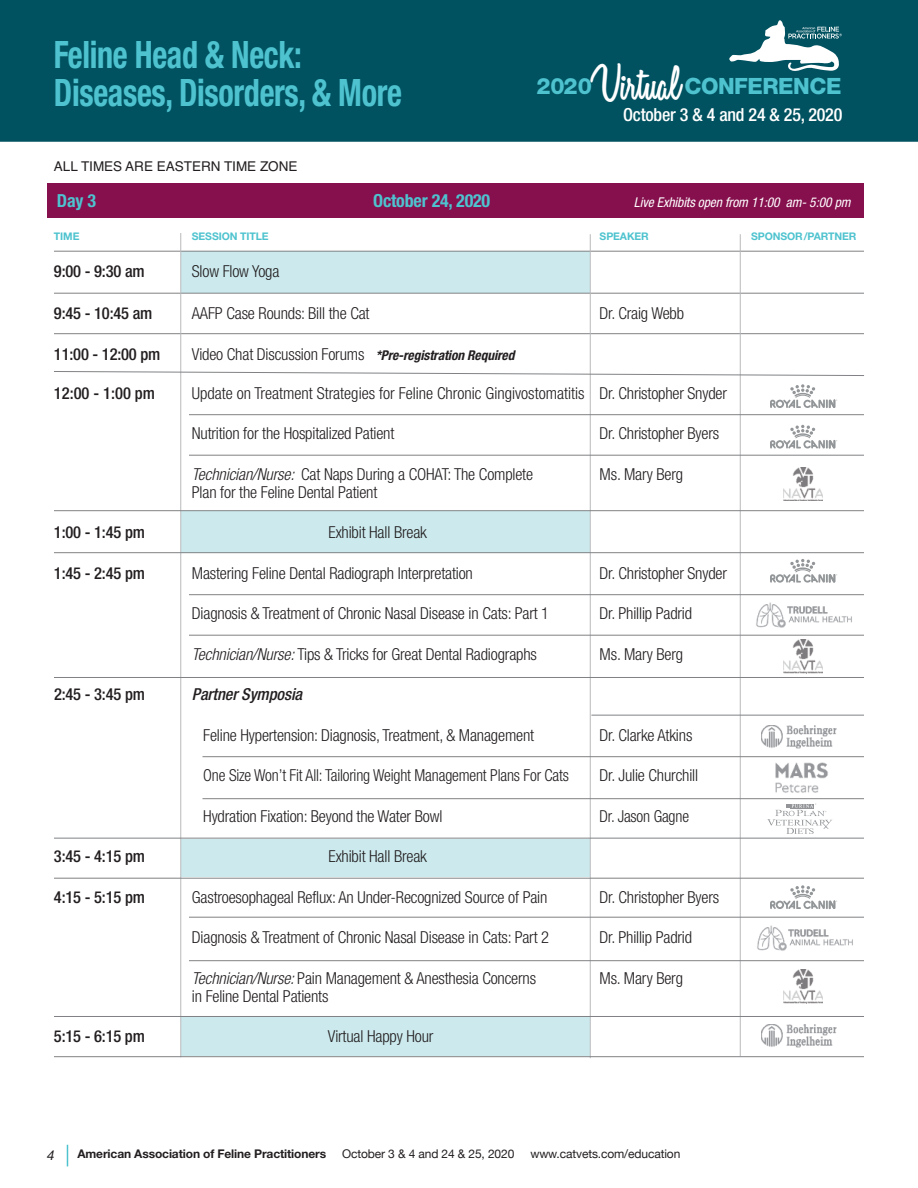
<style>
.page{position:relative;width:918px;height:1188px;background:#fff}
.page>*{position:absolute;margin:0;border:0;box-sizing:border-box;transform-origin:0 0}
.t1{font:700 condensed 37.8px/37.8px "Helvetica Neue";letter-spacing:-.01em;color:#4ec3cf;scale:.85 1}
.t2{font:800 22.5px "Helvetica Neue";letter-spacing:-.02em;color:#4ec3cf}
.t3{font:500 condensed 18px "Helvetica Neue";letter-spacing:-.01em;color:#fff}
.t4{font:700 condensed 18px "Helvetica Neue";letter-spacing:-.01em;color:#4ec3cf}
.t5{font:300 condensed 16.5px "Helvetica Neue";letter-spacing:-.01em;color:#231f20}
.t6{font:500 condensed 16.5px "Helvetica Neue";letter-spacing:-.01em;color:#231f20}
.t7{font:300 condensed 16.5px "Helvetica Neue";letter-spacing:-.01em;color:#231f20;scale:.96 1}
.t8{font:italic 500 condensed 16.5px "Helvetica Neue";letter-spacing:-.005em;color:#231f20}
.t9{font:italic condensed 13.5px "Helvetica Neue";letter-spacing:-.005em;color:#fff}
.t10{font:13.5px "Helvetica";color:#231f20}
.t11{font:italic 13.5px "Helvetica Neue";color:#231f20}
.t12{font:12px "Helvetica Neue";letter-spacing:-.01em;color:#231f20}
.t13{font:700 12px "Helvetica Neue";letter-spacing:-.01em;color:#231f20}
.t14{font:700 10.5px "Helvetica Neue";letter-spacing:-.01em;color:#4ec3cf}
.s1{font-family:"Variane Script";font-weight:400;font-size:45px;color:#fff}
.s2{font-weight:700;font-style:italic;font-size:13.5px}
.s3{font-style:italic}
</style>
<div class="page">
<svg style="left:67px;top:1145px;width:1px;height:21px"></svg>
<div style="left:0;top:0;width:918px;height:142px;background:#005260"></div>
<svg style="left:729px;top:20px;width:113px;height:51px"></svg>
<div style="left:181px;top:251px;width:409px;height:42px;background:#cceaee"></div>
<div style="left:182px;top:511px;width:408px;height:41px;background:#cceaee"></div>
<div style="left:182px;top:839px;width:408px;height:38px;background:#cceaee"></div>
<div style="left:181px;top:1017px;width:409px;height:39px;background:#cceaee"></div>
<hr style="left:54px;top:333px;width:810px;height:1px;background:#808285">
<hr style="left:54px;top:293px;width:810px;height:1px;background:#808285">
<hr style="left:54px;top:251px;width:810px;height:1px;background:#808285">
<hr style="left:180px;top:233px;width:1px;height:824px;background:#b8b9bc">
<hr style="left:590px;top:234px;width:1px;height:824px;background:#b8b9bc">
<hr style="left:740px;top:234px;width:1px;height:822px;background:#b8b9bc">
<div style="left:48px;top:183px;width:816px;height:35px;background:#860f4d"></div>
<svg style="left:770px;top:425px;width:67px;height:24px"></svg>
<svg style="left:770px;top:559px;width:67px;height:24px"></svg>
<svg style="left:770px;top:384px;width:67px;height:24px"></svg>
<svg style="left:770px;top:885px;width:67px;height:24px"></svg>
<img style="left:783px;top:467px;width:40px;height:34px">
<img style="left:783px;top:640px;width:40px;height:33px">
<img style="left:783px;top:970px;width:40px;height:33px">
<img style="left:762px;top:726px;width:75px;height:23px">
<img style="left:762px;top:1024px;width:75px;height:23px">
<svg style="left:767px;top:804px;width:65px;height:30px"></svg>
<img style="left:775px;top:762px;width:53px;height:31px">
<img style="left:756px;top:602px;width:96px;height:26px">
<img style="left:757px;top:925px;width:96px;height:26px">
<hr style="left:54px;top:552px;width:810px;height:1px;background:#808285">
<hr style="left:189px;top:635px;width:675px;height:1px;background:#808285">
<hr style="left:54px;top:838px;width:810px;height:1px;background:#808285">
<svg style="left:54px;top:371px;width:810px;height:5px"></svg>
<hr style="left:189px;top:414px;width:675px;height:1px;background:#808285">
<hr style="left:189px;top:455px;width:675px;height:1px;background:#808285">
<hr style="left:189px;top:594px;width:675px;height:1px;background:#808285">
<hr style="left:54px;top:510px;width:810px;height:1px;background:#808285">
<hr style="left:54px;top:677px;width:810px;height:1px;background:#808285">
<hr style="left:591px;top:715px;width:273px;height:1px;background:#808285">
<hr style="left:202px;top:756px;width:662px;height:1px;background:#808285">
<hr style="left:202px;top:798px;width:662px;height:1px;background:#808285">
<hr style="left:189px;top:917px;width:675px;height:1px;background:#808285">
<hr style="left:54px;top:878px;width:810px;height:1px;background:#808285">
<hr style="left:189px;top:960px;width:675px;height:1px;background:#808285">
<hr style="left:54px;top:1056px;width:810px;height:1px;background:#808285">
<hr style="left:54px;top:1016px;width:810px;height:1px;background:#808285">
<h1 class="t1" style="left:54px;top:39px;width:411px">Feline Head &amp; Neck:<br>Diseases, Disorders, &amp; More</h1>
<h2 class="t2" style="left:536px;top:78px;width:307px">2020<span class="s1">Virtual</span> CONFERENCE</h2>
<p class="t3" style="left:623px;top:108px;width:221px">October 3 &amp; 4 and 24 &amp; 25, 2020</p>
<p class="t10" style="left:54px;top:158px;width:245px">ALL TIMES ARE EASTERN TIME ZONE</p>
<p class="t4" style="left:57px;top:185px;width:41px">Day 3</p>
<p class="t4" style="left:373px;top:185px;width:119px">October 24, 2020</p>
<p class="t9" style="left:634px;top:197px;width:218px">Live Exhibits open from 11:00 am- 5:00 pm</p>
<p class="t14" style="left:54px;top:232px;width:27px">TIME</p>
<p class="t14" style="left:192px;top:232px;width:78px">SESSION TITLE</p>
<p class="t14" style="left:600px;top:232px;width:51px">SPEAKER</p>
<p class="t6" style="left:54px;top:266px;width:92px">9:00 - 9:30 am</p>
<p class="t5" style="left:192px;top:266px;width:89px">Slow Flow Yoga</p>
<p class="t6" style="left:54px;top:308px;width:100px">9:45 - 10:45 am</p>
<p class="t5" style="left:192px;top:308px;width:179px">AAFP Case Rounds: Bill the Cat</p>
<p class="t5" style="left:600px;top:308px;width:86px">Dr. Craig Webb</p>
<p class="t6" style="left:54px;top:348px;width:108px">11:00 - 12:00 pm</p>
<p class="t5" style="left:192px;top:348px;width:324px">Video Chat Discussion Forums <span class="s2">*Pre-registration Required</span></p>
<p class="t6" style="left:54px;top:387px;width:103px">12:00 - 1:00 pm</p>
<p class="t5" style="left:192px;top:387px;width:537px">Update on Treatment Strategies for Feline Chronic Gingivostomatitis Dr. Christopher Snyder</p>
<p class="t5" style="left:192px;top:428px;width:204px">Nutrition for the Hospitalized Patient</p>
<p class="t5" style="left:600px;top:428px;width:121px">Dr. Christopher Byers</p>
<p class="t5" style="left:192px;top:468px;width:343px"><span class="s3">Technician/Nurse:</span> Cat Naps During a COHAT: The Complete</p>
<p class="t5" style="left:600px;top:468px;width:85px">Ms. Mary Berg</p>
<p class="t5" style="left:192px;top:486px;width:187px">Plan for the Feline Dental Patient</p>
<p class="t6" style="left:54px;top:527px;width:93px">1:00 - 1:45 pm</p>
<p class="t5" style="left:329px;top:527px;width:100px">Exhibit Hall Break</p>
<p class="t6" style="left:54px;top:567px;width:93px">1:45 - 2:45 pm</p>
<p class="t5" style="left:192px;top:567px;width:283px">Mastering Feline Dental Radiograph Interpretation</p>
<p class="t5" style="left:600px;top:567px;width:129px">Dr. Christopher Snyder</p>
<p class="t5" style="left:192px;top:608px;width:359px">Diagnosis &amp; Treatment of Chronic Nasal Disease in Cats: Part 1</p>
<p class="t5" style="left:600px;top:608px;width:94px">Dr. Phillip Padrid</p>
<p class="t5" style="left:192px;top:648px;width:347px"><span class="s3">Technician/Nurse:</span> Tips &amp; Tricks for Great Dental Radiographs</p>
<p class="t5" style="left:600px;top:648px;width:85px">Ms. Mary Berg</p>
<p class="t6" style="left:54px;top:689px;width:93px">2:45 - 3:45 pm</p>
<p class="t8" style="left:192px;top:689px;width:112px">Partner Symposia</p>
<p class="t5" style="left:203px;top:729px;width:332px">Feline Hypertension: Diagnosis, Treatment, &amp; Management</p>
<p class="t5" style="left:600px;top:729px;width:94px">Dr. Clarke Atkins</p>
<p class="t7" style="left:203px;top:770px;width:383px">One Size Won’t Fit All: Tailoring Weight Management Plans For Cats</p>
<p class="t5" style="left:600px;top:770px;width:100px">Dr. Julie Churchill</p>
<p class="t5" style="left:203px;top:810px;width:241px">Hydration Fixation: Beyond the Water Bowl</p>
<p class="t7" style="left:600px;top:810px;width:95px">Dr. Jason Gagne</p>
<p class="t6" style="left:54px;top:851px;width:93px">3:45 - 4:15 pm</p>
<p class="t5" style="left:329px;top:851px;width:100px">Exhibit Hall Break</p>
<p class="t6" style="left:54px;top:891px;width:93px">4:15 - 5:15 pm</p>
<p class="t5" style="left:192px;top:891px;width:357px">Gastroesophageal Reflux: An Under-Recognized Source of Pain</p>
<p class="t5" style="left:600px;top:891px;width:121px">Dr. Christopher Byers</p>
<p class="t5" style="left:192px;top:932px;width:359px">Diagnosis &amp; Treatment of Chronic Nasal Disease in Cats: Part 2</p>
<p class="t5" style="left:600px;top:932px;width:94px">Dr. Phillip Padrid</p>
<p class="t5" style="left:192px;top:972px;width:346px"><span class="s3">Technician/Nurse:</span> Pain Management &amp; Anesthesia Concerns</p>
<p class="t5" style="left:600px;top:972px;width:85px">Ms. Mary Berg</p>
<p class="t5" style="left:192px;top:990px;width:138px">in Feline Dental Patients</p>
<p class="t6" style="left:54px;top:1031px;width:93px">5:15 - 6:15 pm</p>
<p class="t5" style="left:328px;top:1031px;width:107px">Virtual Happy Hour</p>
<p class="t14" style="left:751px;top:232px;width:107px">SPONSOR/PARTNER</p>
<p class="t11" style="left:47px;top:1150px;width:9px">4</p>
<p class="t13" style="left:77px;top:1150px;width:250px">American Association of Feline Practitioners</p>
<p class="t12" style="left:342px;top:1147px;width:174px">October 3 &amp; 4 and 24 &amp; 25, 2020</p>
<p class="t12" style="left:530px;top:1147px;width:151px">www.catvets.com/education</p>
</div>
